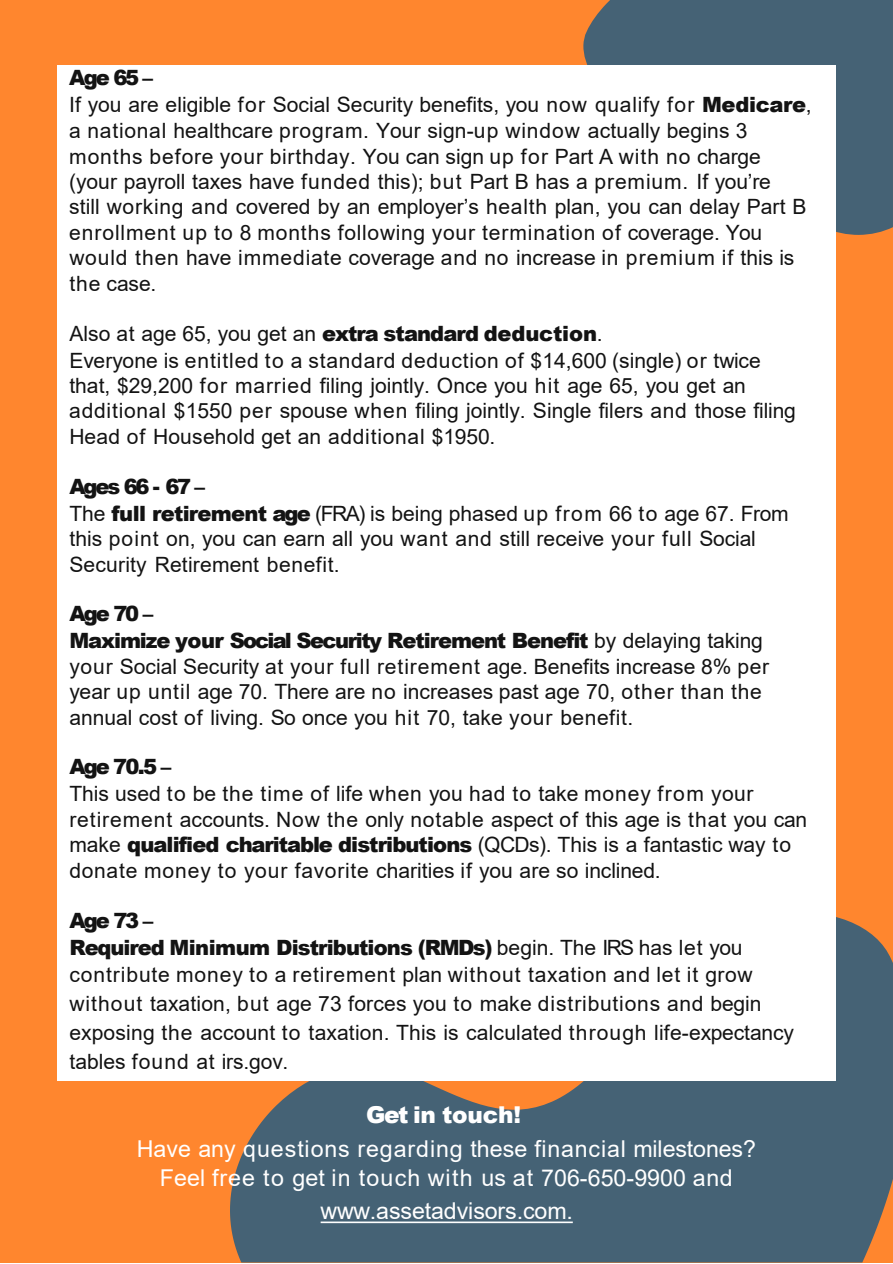
<style>
.page{position:relative;width:893px;height:1264px;background:#fff}
.page>*{position:absolute;margin:0;border:0;box-sizing:border-box;transform-origin:0 0}
.t1{font:23.25px/32.5px "Arial";color:#fff;text-align:center}
.t2{font:23.25px "Arial";letter-spacing:.035em;color:#fff}
.t3{font:900 23.25px "Arial";letter-spacing:-.01em;color:#fff}
.t4{font:21px/25.5px "Arial";letter-spacing:.01em;color:#131313}
.t5{font:900 21px "Arial";letter-spacing:-.045em;color:#131313}
.s1{font-weight:900}
.s2{font-weight:400}
</style>
<div class="page">
<div style="left:0;top:0;width:892px;height:1262px;background:#ff862e"></div>
<div style="left:583px;top:0;width:309px;height:235px;background:#456275"></div>
<svg style="left:230px;top:912px;width:662px;height:350px;fill:#456275"></svg>
<div style="left:57px;top:65px;width:778px;height:1015px;background:#fff"></div>
<svg style="left:320px;top:1221px;width:252px;height:2px"></svg>
<p class="t5" style="left:69px;top:63px;width:85px">Age 65 –</p>
<p class="t4" style="left:69px;top:92px;width:743px">If you are eligible for Social Security benefits, you now qualify for <span class="s1">Medicare</span>, a national healthcare program. Your sign-up window actually begins 3 months before your birthday. You can sign up for Part A with no charge (your payroll taxes have funded this); but Part B has a premium. If you’re<br>still working and covered by an employer’s health plan, you can delay Part B enrollment up to 8 months following your termination of coverage. You would then have immediate coverage and no increase in premium if this is the case.</p>
<p class="t5" style="left:69px;top:318px;width:535px"><span class="s2">Also at age 65, you get an</span> extra standard deduction<span class="s2">.</span></p>
<p class="t4" style="left:69px;top:347px;width:728px">Everyone is entitled to a standard deduction of $14,600 (single) or twice that, $29,200 for married filing jointly. Once you hit age 65, you get an additional $1550 per spouse when filing jointly. Single filers and those filing Head of Household get an additional $1950.</p>
<p class="t5" style="left:69px;top:471px;width:137px">Ages 66 - 67 –</p>
<p class="t4" style="left:69px;top:500px;width:721px">The <span class="s1">full retirement age</span> (FRA) is being phased up from 66 to age 67. From this point on, you can earn all you want and still receive your full Social<br>Security Retirement benefit.</p>
<p class="t5" style="left:69px;top:598px;width:85px">Age 70 –</p>
<p class="t4" style="left:69px;top:628px;width:701px"><span class="s1">Maximize your Social Security Retirement Benefit</span> by delaying taking your Social Security at your full retirement age. Benefits increase 8% per year up until age 70. There are no increases past age 70, other than the annual cost of living. So once you hit 70, take your benefit.</p>
<p class="t5" style="left:69px;top:751px;width:103px">Age 70.5 –</p>
<p class="t4" style="left:69px;top:781px;width:739px">This used to be the time of life when you had to take money from your retirement accounts. Now the only notable aspect of this age is that you can make <span class="s1">qualified charitable distributions</span> (QCDs). This is a fantastic way to donate money to your favorite charities if you are so inclined.</p>
<p class="t5" style="left:69px;top:905px;width:85px">Age 73 –</p>
<p class="t5" style="left:69px;top:932px;width:674px">Required Minimum Distributions (RMDs) <span class="s2">begin. The IRS has let you</span></p>
<p class="t4" style="left:69px;top:959px;width:726px;line-height:29.2px">contribute money to a retirement plan without taxation and let it grow without taxation, but age 73 forces you to make distributions and begin exposing the account to taxation. This is calculated through life-expectancy tables found at irs.gov.</p>
<p class="t3" style="left:366px;top:1098px;width:156px">Get in touch!</p>
<p class="t2" style="left:137px;top:1132px;width:620px">Have any questions regarding these financial milestones?</p>
<p class="t1" style="left:160px;top:1162px;width:574px">Feel free to get in touch with us at 706-650-9900 and www.assetadvisors.com.</p>
</div>
